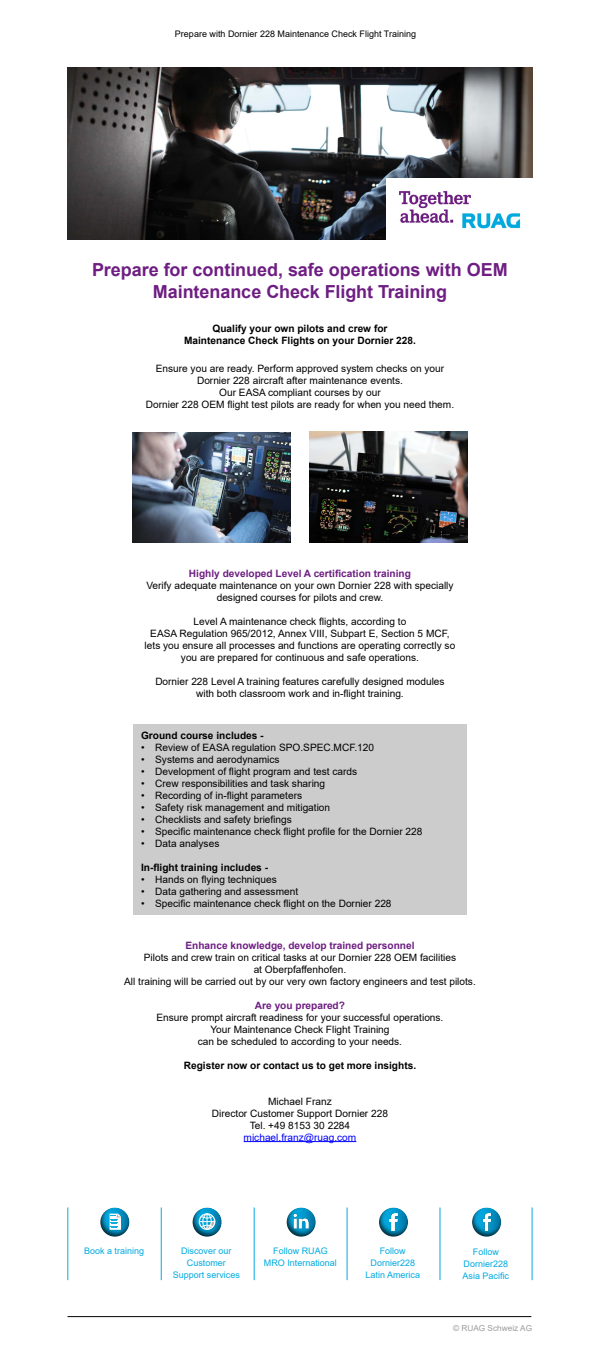
<style>
.page{position:relative;width:600px;height:1368px;background:#fff}
.page>*{position:absolute;margin:0;border:0;box-sizing:border-box;transform-origin:0 0}
.t1{font:700 18px/22.5px "Arial";letter-spacing:-.005em;color:#6e1e82;text-align:center}
.t2{font:10.12px/12px "Arial";color:#000;text-align:center}
.t3{font:700 10.12px/12px "Arial";color:#000;text-align:center}
.t4{font:700 10.12px "Arial";color:#6e1e82}
.t5{font:10.12px "Arial";color:#00f}
.t6{font:9px/12.3px "Arial";color:#00aae1;text-align:center}
.t7{font:9px "Arial";color:#000}
.t8{font:8.25px "Arial";color:#9d9d9c}
</style>
<div class="page">
<hr style="left:68px;top:1316px;width:463px;height:1px;background:#000">
<hr style="left:532px;top:1208px;width:1px;height:72px;background:#00aae1">
<hr style="left:440px;top:1208px;width:1px;height:72px;background:#00aae1">
<hr style="left:347px;top:1208px;width:1px;height:72px;background:#00aae1">
<hr style="left:254px;top:1208px;width:1px;height:72px;background:#00aae1">
<hr style="left:161px;top:1208px;width:1px;height:72px;background:#00aae1">
<hr style="left:67px;top:1208px;width:1px;height:72px;background:#00aae1">
<img style="left:67px;top:68px;width:466px;height:172px">
<img style="left:387px;top:178px;width:146px;height:62px">
<div style="left:134px;top:724px;width:333px;height:190px;background:#ccc"></div>
<hr style="left:244px;top:1141px;width:112px;height:1px;background:#00f">
<img style="left:132px;top:432px;width:159px;height:110px">
<img style="left:309px;top:432px;width:159px;height:110px">
<div style="left:94px;top:1202px;width:43px;height:35px;background:#000;opacity:.75"></div>
<svg style="left:110px;top:1214px;width:11px;height:16px"></svg>
<div style="left:186px;top:1202px;width:43px;height:35px;background:#000;opacity:.75"></div>
<div style="left:280px;top:1202px;width:43px;height:35px;background:#000;opacity:.75"></div>
<img style="left:294px;top:1214px;width:15px;height:15px">
<div style="left:373px;top:1202px;width:42px;height:35px;background:#000;opacity:.75"></div>
<img style="left:385px;top:1213px;width:17px;height:18px">
<div style="left:466px;top:1202px;width:43px;height:35px;background:#000;opacity:.75"></div>
<img style="left:478px;top:1213px;width:17px;height:18px">
<p class="t7" style="left:175px;top:28px;width:243px">Prepare with Dornier 228 Maintenance Check Flight Training</p>
<h1 class="t1" style="left:92px;top:258px;width:417px">Prepare for continued, safe operations with OEM<br>Maintenance Check Flight Training</h1>
<p class="t3" style="left:184px;top:323px;width:233px">Qualify your own pilots and crew for<br>Maintenance Check Flights on your Dornier 228.</p>
<p class="t2" style="left:146px;top:362px;width:310px">Ensure you are ready. Perform approved system checks on your Dornier 228 aircraft after maintenance events.<br>Our EASA compliant courses by our<br>Dornier 228 OEM flight test pilots are ready for when you need them.</p>
<p class="t4" style="left:189px;top:567px;width:224px">Highly developed Level A certification training</p>
<p class="t2" style="left:146px;top:580px;width:309px">Verify adequate maintenance on your own Dornier 228 with specially designed courses for pilots and crew.</p>
<p class="t2" style="left:145px;top:616px;width:312px">Level A maintenance check flights, according to<br>EASA Regulation 965/2012, Annex VIII, Subpart E, Section 5 MCF, lets you ensure all processes and functions are operating correctly so you are prepared for continuous and safe operations.</p>
<p class="t2" style="left:155px;top:676px;width:291px">Dornier 228 Level A training features carefully designed modules with both classroom work and in-flight training.</p>
<p class="t3" style="left:141px;top:729px;width:124px">Ground course includes -</p>
<p class="t2" style="left:141px;top:741px;width:235px">• Review of EASA regulation SPO.SPEC.MCF.120</p>
<p class="t2" style="left:141px;top:753px;width:140px">• Systems and aerodynamics</p>
<p class="t2" style="left:141px;top:765px;width:218px">• Development of flight program and test cards</p>
<p class="t2" style="left:141px;top:777px;width:186px">• Crew responsibilities and task sharing</p>
<p class="t2" style="left:141px;top:789px;width:163px">• Recording of in-flight parameters</p>
<p class="t2" style="left:141px;top:801px;width:191px">• Safety risk management and mitigation</p>
<p class="t2" style="left:141px;top:813px;width:152px">• Checklists and safety briefings</p>
<p class="t2" style="left:141px;top:825px;width:283px">• Specific maintenance check flight profile for the Dornier 228</p>
<p class="t2" style="left:141px;top:837px;width:80px">• Data analyses</p>
<p class="t3" style="left:141px;top:861px;width:129px">In-flight training includes -</p>
<p class="t2" style="left:141px;top:873px;width:137px">• Hands on flying techniques</p>
<p class="t2" style="left:141px;top:885px;width:159px">• Data gathering and assessment</p>
<p class="t2" style="left:141px;top:897px;width:252px">• Specific maintenance check flight on the Dornier 228</p>
<p class="t4" style="left:186px;top:938px;width:231px">Enhance knowledge, develop trained personnel</p>
<p class="t2" style="left:124px;top:951px;width:353px">Pilots and crew train on critical tasks at our Dornier 228 OEM facilities<br>at Oberpfaffenhofen.<br>All training will be carried out by our very own factory engineers and test pilots.</p>
<p class="t4" style="left:255px;top:998px;width:92px">Are you prepared?</p>
<p class="t2" style="left:156px;top:1011px;width:288px">Ensure prompt aircraft readiness for your successful operations.<br>Your Maintenance Check Flight Training<br>can be scheduled to according to your needs.</p>
<p class="t3" style="left:184px;top:1059px;width:234px">Register now or contact us to get more insights.</p>
<p class="t2" style="left:212px;top:1095px;width:178px">Michael Franz<br>Director Customer Support Dornier 228<br>Tel. +49 8153 30 2284</p>
<p class="t5" style="left:244px;top:1130px;width:114px">michael.franz@ruag.com</p>
<p class="t6" style="left:84px;top:1245px;width:62px">Book a training</p>
<p class="t6" style="left:173px;top:1244px;width:69px">Discover our<br>Customer<br>Support services</p>
<p class="t6" style="left:264px;top:1244px;width:75px">Follow RUAG<br>MRO International</p>
<p class="t6" style="left:366px;top:1244px;width:56px">Follow<br>Dornier228<br>Latin America</p>
<p class="t6" style="left:463px;top:1245px;width:48px">Follow<br>Dornier228<br>Asia Pacific</p>
<p class="t8" style="left:453px;top:1323px;width:80px">© RUAG Schweiz AG</p>
</div>
